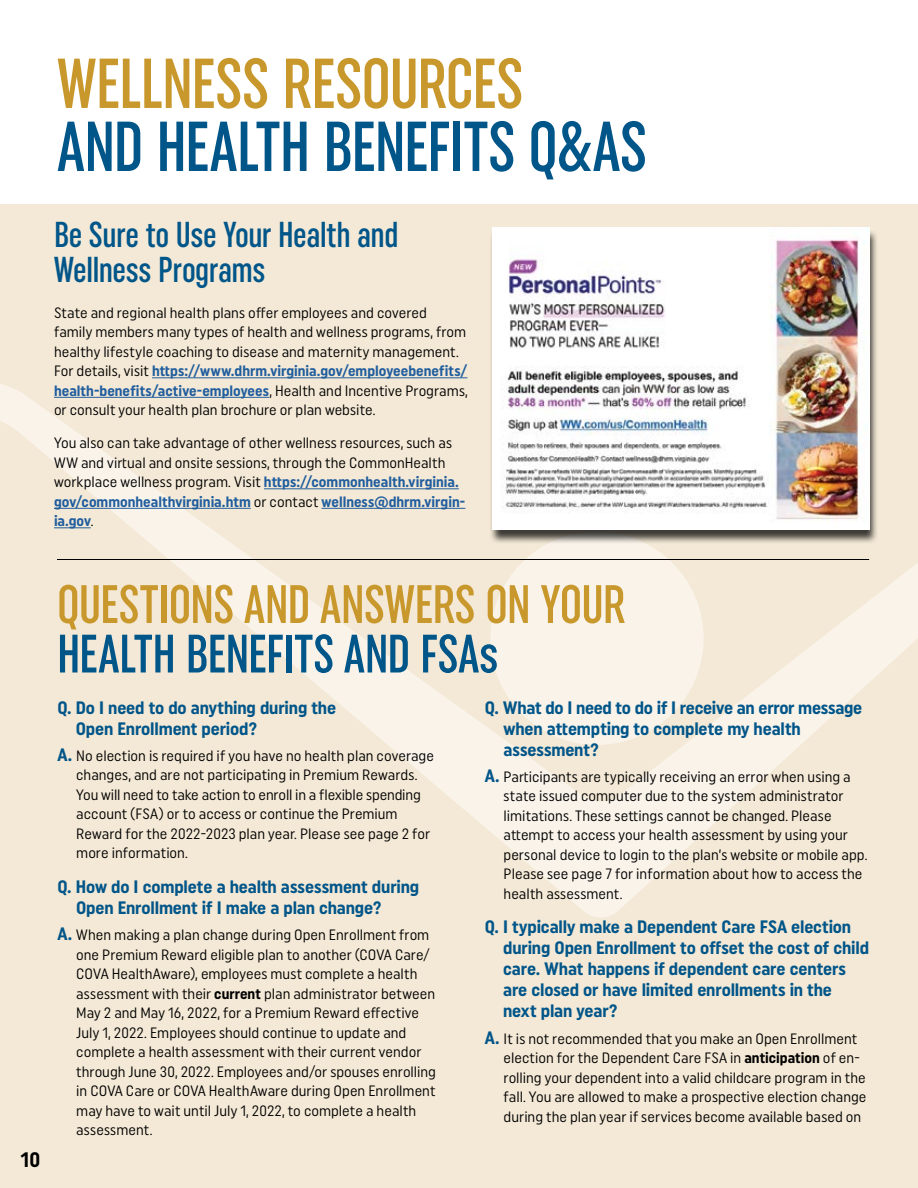
<style>
.page{position:relative;width:918px;height:1188px;background:#fff}
.page>*{position:absolute;margin:0;border:0;box-sizing:border-box;transform-origin:0 0}
.t1{font:500 extra-condensed 70.5px "Uniform";letter-spacing:-.015em;color:#005589}
.t2{font:500 extra-condensed 70.5px "Uniform";letter-spacing:-.01em;color:#c8982c}
.t3{font:500 extra-condensed 54px "Uniform";letter-spacing:-.015em;color:#c8982c}
.t4{font:500 extra-condensed 54px "Uniform";letter-spacing:-.01em;color:#005589}
.t5{font:500 extra-condensed 36px/34.5px "Uniform";letter-spacing:-.015em;color:#005589}
.t6{font:700 condensed 21px "Uniform";color:#000}
.t7{font:700 condensed 18px/21px "Uniform";letter-spacing:-.01em;color:#005589}
.t8{font:condensed 15px/19.5px "Uniform";color:#000}
.s1{font-weight:700;color:#215e9e}
.s2{font-weight:700;font-size:18px;color:#005589}
.s3{font-weight:700}
</style>
<div class="page">
<div style="left:0;top:204px;width:918px;height:984px;background:#f4e9d6"></div>
<svg style="left:0;top:384px;width:918px;height:533px"></svg>
<div style="left:490px;top:532px;width:214px;height:213px;background:#f9f3ea;border-radius:50%"></div>
<hr style="left:152px;top:377px;width:315px;height:1px;background:#215e9e">
<hr style="left:54px;top:397px;width:215px;height:1px;background:#215e9e">
<hr style="left:264px;top:488px;width:195px;height:1px;background:#215e9e">
<hr style="left:54px;top:508px;width:197px;height:1px;background:#215e9e">
<hr style="left:322px;top:508px;width:143px;height:1px;background:#215e9e">
<hr style="left:54px;top:527px;width:37px;height:1px;background:#215e9e">
<div style="left:489px;top:230px;width:389px;height:314px;background:#000;opacity:.75"></div>
<img style="left:493px;top:228px;width:376px;height:302px">
<hr style="left:57px;top:559px;width:812px;height:1px;background:#000">
<h1 class="t2" style="left:57px;top:42px;width:468px">WELLNESS RESOURCES</h1>
<h1 class="t1" style="left:57px;top:105px;width:591px">AND HEALTH BENEFITS Q&amp;AS</h1>
<h3 class="t5" style="left:54px;top:217px;width:346px">Be Sure to Use Your Health and<br>Wellness Programs</h3>
<p class="t8" style="left:54px;top:303px;width:415px">State and regional health plans offer employees and covered family members many types of health and wellness programs, from healthy lifestyle coaching to disease and maternity management.<br>For details, visit <span class="s1">https://www.dhrm.virginia.gov/employeebenefits/ health-benefits/active-employees</span>, Health and Incentive Programs, or consult your health plan brochure or plan website.</p>
<p class="t8" style="left:54px;top:433px;width:413px">You also can take advantage of other wellness resources, such as WW and virtual and onsite sessions, through the CommonHealth workplace wellness program. Visit <span class="s1">https://commonhealth.virginia. gov/commonhealthvirginia.htm</span> or contact <span class="s1">wellness@dhrm.virgin&shy;ia.gov</span>.</p>
<h3 class="t6" style="left:21px;top:1147px;width:21px">10</h3>
<h2 class="t3" style="left:57px;top:573px;width:570px">QUESTIONS AND ANSWERS ON YOUR</h2>
<h2 class="t4" style="left:57px;top:622px;width:443px">HEALTH BENEFITS AND FSAs</h2>
<p class="t7" style="left:76px;top:696px;width:262px;text-indent:-18px">Q. Do I need to do anything during the<br>Open Enrollment period?</p>
<p class="t8" style="left:76px;top:745px;width:359px;text-indent:-19px"><span class="s2">A.</span> No election is required if you have no health plan coverage changes, and are not participating in Premium Rewards.<br>You will need to take action to enroll in a flexible spending account (FSA) or to access or continue the Premium Reward for the 2022-2023 plan year. Please see page 2 for more information.</p>
<p class="t7" style="left:76px;top:876px;width:345px;text-indent:-19px">Q. How do I complete a health assessment during<br>Open Enrollment if I make a plan change?</p>
<p class="t8" style="left:76px;top:925px;width:361px;text-indent:-19px"><span class="s2">A.</span> When making a plan change during Open Enrollment from one Premium Reward eligible plan to another (COVA Care/ COVA HealthAware), employees must complete a health assessment with their <span class="s3">current</span> plan administrator between May 2 and May 16, 2022, for a Premium Reward effective July 1, 2022. Employees should continue to update and complete a health assessment with their current vendor through June 30, 2022. Employees and/or spouses enrolling in COVA Care or COVA HealthAware during Open Enrollment may have to wait until July 1, 2022, to complete a health assessment.</p>
<p class="t7" style="left:503px;top:696px;width:361px;text-indent:-19px">Q. What do I need to do if I receive an error message when attempting to complete my health assessment?</p>
<p class="t8" style="left:504px;top:766px;width:365px;text-indent:-19px"><span class="s2">A.</span> Participants are typically receiving an error when using a state issued computer due to the system administrator limitations. These settings cannot be changed. Please attempt to access your health assessment by using your personal device to login to the plan’s website or mobile app.<br>Please see page 7 for information about how to access the health assessment.</p>
<p class="t7" style="left:503px;top:916px;width:368px;text-indent:-18px">Q. I typically make a Dependent Care FSA election during Open Enrollment to offset the cost of child care. What happens if dependent care centers are closed or have limited enrollments in the next plan year?</p>
<p class="t8" style="left:504px;top:1028px;width:364px;text-indent:-19px"><span class="s2">A.</span> It is not recommended that you make an Open Enrollment election for the Dependent Care FSA in <span class="s3">anticipation</span> of en&shy;rolling your dependent into a valid childcare program in the fall. You are allowed to make a prospective election change during the plan year if services become available based on</p>
</div>
